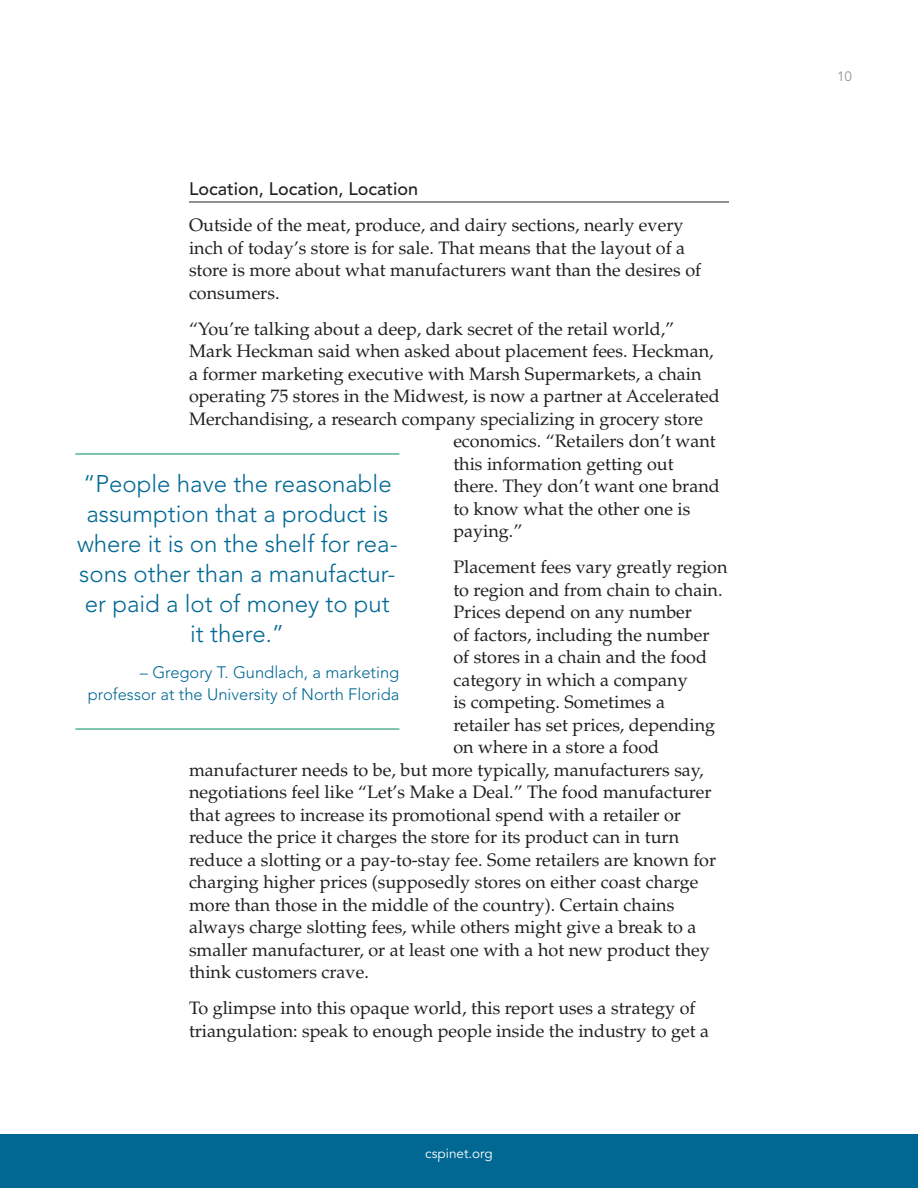
<style>
.page{position:relative;width:918px;height:1188px;background:#fff}
.page>*{position:absolute;margin:0;border:0;box-sizing:border-box;transform-origin:0 0}
.Pull_Quotes{font:300 24px/30px "Avenir LT Std";color:#006893;text-align:center}
.Main_Text{font:18px/22.5px "Palatino LT Std";color:#231f20}
.Second_Subhead{font:500 18px "Avenir LT Std";color:#231f20}
.Pull_Quote_By_Line{font:300 16.5px/22.5px "Avenir LT Std";color:#006893;text-align:right}
.t1{font:13.5px "Avenir LT Std";color:#fff}
.t2{font:13.5px "Avenir LT Std";color:#939598}
</style>
<div class="page">
<div style="left:0;top:1134px;width:918px;height:54px;background:#006893"></div>
<hr style="left:189px;top:202px;width:540px;height:1px;background:#231f20">
<hr style="left:75px;top:454px;width:324px;height:1px;background:#008e57">
<hr style="left:75px;top:729px;width:324px;height:1px;background:#008e57">
<p class="Second_Subhead" style="left:189px;top:178px;width:231px">Location, Location, Location</p>
<p class="Main_Text" style="left:189px;top:214px;width:514px">Outside of the meat, produce, and dairy sections, nearly every inch of today’s store is for sale. That means that the layout of a store is more about what manufacturers want than the desires of consumers.</p>
<p class="Main_Text" style="left:189px;top:318px;width:487px">“You’re talking about a deep, dark secret of the retail world,”</p>
<p class="Main_Text" style="left:189px;top:340px;width:526px">Mark Heckman said when asked about placement fees. Heckman,</p>
<p class="Main_Text" style="left:189px;top:363px;width:514px">a former marketing executive with Marsh Supermarkets, a chain</p>
<p class="Main_Text" style="left:189px;top:385px;width:532px">operating 75 stores in the Midwest, is now a partner at Accelerated</p>
<p class="Main_Text" style="left:189px;top:408px;width:516px">Merchandising, a research company specializing in grocery store</p>
<p class="Main_Text" style="left:453px;top:430px;width:264px">economics. “Retailers don’t want</p>
<p class="Main_Text" style="left:453px;top:453px;width:222px">this information getting out</p>
<p class="Main_Text" style="left:453px;top:475px;width:268px">there. They don’t want one brand</p>
<p class="Main_Text" style="left:453px;top:498px;width:239px">to know what the other one is</p>
<p class="Main_Text" style="left:453px;top:520px;width:71px">paying.”</p>
<p class="Main_Text" style="left:453px;top:556px;width:276px">Placement fees vary greatly region</p>
<p class="Main_Text" style="left:453px;top:579px;width:271px">to region and from chain to chain.</p>
<p class="Main_Text" style="left:453px;top:601px;width:240px">Prices depend on any number</p>
<p class="Main_Text" style="left:453px;top:624px;width:258px">of factors, including the number</p>
<p class="Main_Text" style="left:453px;top:646px;width:255px">of stores in a chain and the food</p>
<p class="Main_Text" style="left:453px;top:669px;width:236px">category in which a company</p>
<p class="Main_Text" style="left:453px;top:691px;width:213px">is competing. Sometimes a</p>
<p class="Main_Text" style="left:453px;top:714px;width:263px">retailer has set prices, depending</p>
<p class="Main_Text" style="left:453px;top:736px;width:207px">on where in a store a food</p>
<p class="Main_Text" style="left:189px;top:759px;width:516px">manufacturer needs to be, but more typically, manufacturers say,</p>
<p class="Main_Text" style="left:189px;top:781px;width:524px">negotiations feel like “Let’s Make a Deal.” The food manufacturer</p>
<p class="Main_Text" style="left:189px;top:804px;width:494px">that agrees to increase its promotional spend with a retailer or</p>
<p class="Main_Text" style="left:189px;top:826px;width:492px">reduce the price it charges the store for its product can in turn</p>
<p class="Main_Text" style="left:189px;top:849px;width:529px">reduce a slotting or a pay-to-stay fee. Some retailers are known for</p>
<p class="Main_Text" style="left:189px;top:871px;width:511px">charging higher prices (supposedly stores on either coast charge</p>
<p class="Main_Text" style="left:189px;top:894px;width:487px">more than those in the middle of the country). Certain chains</p>
<p class="Main_Text" style="left:189px;top:916px;width:509px">always charge slotting fees, while others might give a break to a</p>
<p class="Main_Text" style="left:189px;top:939px;width:522px">smaller manufacturer, or at least one with a hot new product they</p>
<p class="Main_Text" style="left:189px;top:961px;width:181px">think customers crave.</p>
<p class="Main_Text" style="left:189px;top:997px;width:522px">To glimpse into this opaque world, this report uses a strategy of triangulation: speak to enough people inside the industry to get a</p>
<p class="Pull_Quotes" style="left:77px;top:468px;width:322px">“People have the reasonable assumption that a product is where it is on the shelf for rea&shy;sons other than a manufactur&shy;er paid a lot of money to put it there.”</p>
<p class="Pull_Quote_By_Line" style="left:88px;top:661px;width:313px">– Gregory T. Gundlach, a marketing professor at the University of North Florida</p>
<p class="t1" style="left:425px;top:1145px;width:69px">cspinet.org</p>
<p class="t2" style="left:837px;top:69px;width:17px">10</p>
</div>
